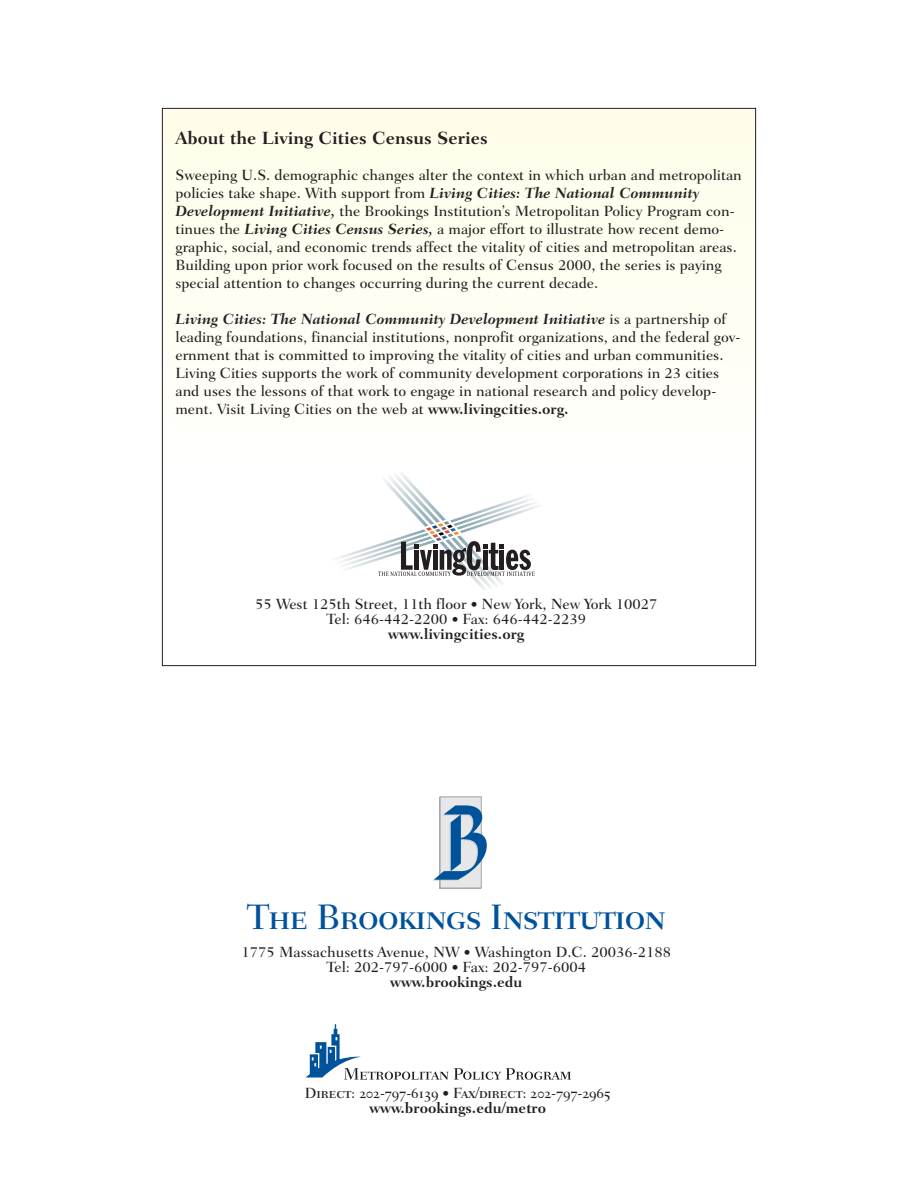
<style>
.page{position:relative;width:918px;height:1188px;background:#fff}
.page>*{position:absolute;margin:0;border:0;box-sizing:border-box;transform-origin:0 0}
.t1{font:36px "Fairfield LH Medium SC";letter-spacing:-.025em;color:#00529b}
.t2{font:700 18px "Fairfield LH";color:#231f20}
.t3{font:500 15px/18px "Fairfield LH";color:#231f20}
.t4{font:15px "Fairfield LH Medium SC";letter-spacing:-.01em;color:#231f20}
.t5{font:700 15px "Fairfield LH";color:#231f20}
.s1{font-weight:700;font-style:italic}
.s2{font-weight:700}
.s3{font-family:"Fairfield LH Medium SC";font-weight:400;font-size:13.5px}
.s4{font-size:13.5px}
</style>
<div class="page">
<div style="left:162px;top:108px;width:594px;height:360px;background:#fffef2"></div>
<svg style="left:337px;top:473px;width:201px;height:118px"></svg>
<div style="left:440px;top:797px;width:41px;height:91px;background:#e6e7e8"></div>
<div style="left:440px;top:797px;width:41px;height:91px;border:1px solid #a7a9ac"></div>
<svg style="left:433px;top:805px;width:54px;height:76px"></svg>
<svg style="left:306px;top:1024px;width:142px;height:56px"></svg>
<svg style="left:454px;top:1068px;width:117px;height:12px"></svg>
<p class="t2" style="left:175px;top:131px;width:314px">About the Living Cities Census Series</p>
<p class="t3" style="left:175px;top:167px;width:568px">Sweeping U.S. demographic changes alter the context in which urban and metropolitan policies take shape. With support from <span class="s1">Living Cities: The National Community Development Initiative,</span> the Brookings Institution’s Metropolitan Policy Program con&shy;tinues the <span class="s1">Living Cities Census Series,</span> a major effort to illustrate how recent demo&shy;graphic, social, and economic trends affect the vitality of cities and metropolitan areas.<br>Building upon prior work focused on the results of Census 2000, the series is paying special attention to changes occurring during the current decade.</p>
<p class="t3" style="left:175px;top:311px;width:567px"><span class="s1">Living Cities: The National Community Development Initiative</span> is a partnership of leading foundations, financial institutions, nonprofit organizations, and the federal gov&shy;ernment that is committed to improving the vitality of cities and urban communities.<br>Living Cities supports the work of community development corporations in 23 cities and uses the lessons of that work to engage in national research and policy develop&shy;ment. Visit Living Cities on the web at <span class="s2">www.livingcities.org.</span></p>
<p class="t3" style="left:255px;top:598px;width:404px;line-height:15px;text-align:center">55 West 125th Street, 11th floor <span class="s3">•</span> New York, New York 10027<br>Tel: 646-442-2200 <span class="s3">•</span> Fax: 646-442-2239<br><span class="s2">www.livingcities.org</span></p>
<h1 class="t1" style="left:247px;top:895px;width:421px">The Brookings Institution</h1>
<p class="t3" style="left:242px;top:946px;width:431px;line-height:15px;text-align:center">1775 Massachusetts Avenue, NW <span class="s3">•</span> Washington D.C. 20036-2188<br>Tel: 202-797-6000 <span class="s3">•</span> Fax: 202-797-6004<br><span class="s2">www.brookings.edu</span></p>
<p class="t4" style="left:305px;top:1084px;width:307px">Direct: 202-797-6139 <span class="s4">•</span> Fax/direct: 202-797-2965</p>
<p class="t5" style="left:369px;top:1102px;width:178px">www.brookings.edu/metro</p>
</div>
